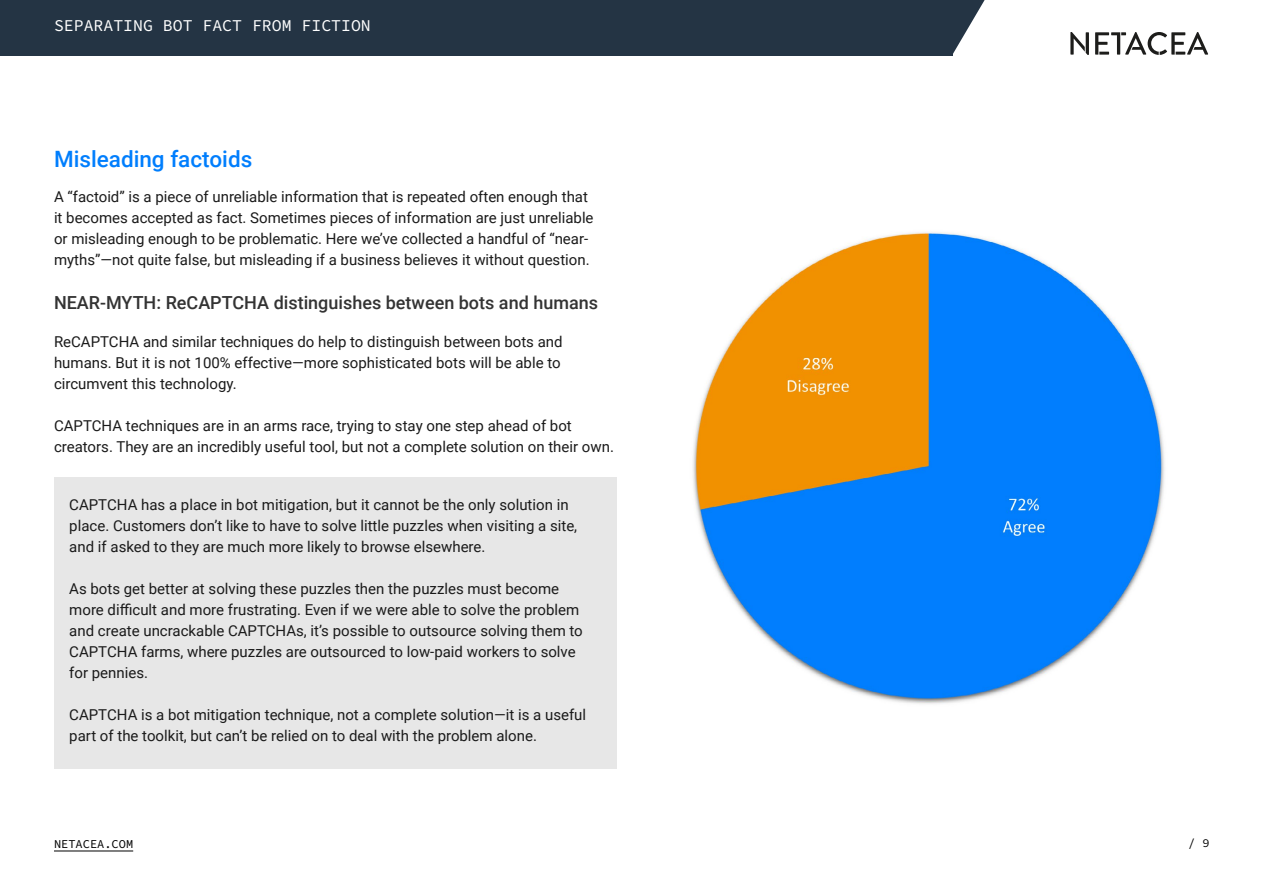
<style>
.page{position:relative;width:1263px;height:893px;background:#fff}
.page>*{position:absolute;margin:0;border:0;box-sizing:border-box;transform-origin:0 0}
.t1{font:500 22.5px "Roboto";color:#007efd}
.t2{font:500 18px "Roboto";color:#333}
.t3{font:16.5px "Source Code Pro";color:#fff}
.t4{font:15px/21px "Roboto";color:#1a1a1a}
.t5{font:12px "Source Code Pro";color:#000}
</style>
<div class="page">
<div style="left:0;top:0;width:952px;height:55px;background:#243444"></div>
<svg style="left:952px;top:0;width:33px;height:55px"></svg>
<hr style="left:54px;top:851px;width:79px;height:1px;background:#000">
<svg style="left:1070px;top:32px;width:19px;height:23px"></svg>
<svg style="left:1095px;top:32px;width:113px;height:23px"></svg>
<div style="left:54px;top:477px;width:563px;height:292px;background:#e7e7e7"></div>
<img style="left:693px;top:231px;width:472px;height:473px">
<p class="t3" style="left:54px;top:13px;width:318px">SEPARATING BOT FACT FROM FICTION</p>
<h1 class="t1" style="left:54px;top:143px;width:200px">Misleading factoids</h1>
<p class="t4" style="left:54px;top:185px;width:541px">A “factoid” is a piece of unreliable information that is repeated often enough that it becomes accepted as fact. Sometimes pieces of information are just unreliable or misleading enough to be problematic. Here we’ve collected a handful of “near&shy;myths”—not quite false, but misleading if a business believes it without question.</p>
<p class="t2" style="left:54px;top:290px;width:545px">NEAR-MYTH: ReCAPTCHA distinguishes between bots and humans</p>
<p class="t4" style="left:54px;top:331px;width:510px">ReCAPTCHA and similar techniques do help to distinguish between bots and humans. But it is not 100% effective—more sophisticated bots will be able to circumvent this technology.</p>
<p class="t4" style="left:54px;top:415px;width:561px">CAPTCHA techniques are in an arms race, trying to stay one step ahead of bot creators. They are an incredibly useful tool, but not a complete solution on their own.</p>
<p class="t4" style="left:69px;top:494px;width:509px">CAPTCHA has a place in bot mitigation, but it cannot be the only solution in place. Customers don’t like to have to solve little puzzles when visiting a site, and if asked to they are much more likely to browse elsewhere.</p>
<p class="t4" style="left:69px;top:578px;width:515px">As bots get better at solving these puzzles then the puzzles must become more difficult and more frustrating. Even if we were able to solve the problem and create uncrackable CAPTCHAs, it’s possible to outsource solving them to CAPTCHA farms, where puzzles are outsourced to low-paid workers to solve for pennies.</p>
<p class="t4" style="left:69px;top:704px;width:518px">CAPTCHA is a bot mitigation technique, not a complete solution—it is a useful part of the toolkit, but can’t be relied on to deal with the problem alone.</p>
<p class="t5" style="left:54px;top:835px;width:81px">NETACEA.COM</p>
<p class="t5" style="left:1188px;top:835px;width:23px">/ 9</p>
</div>
